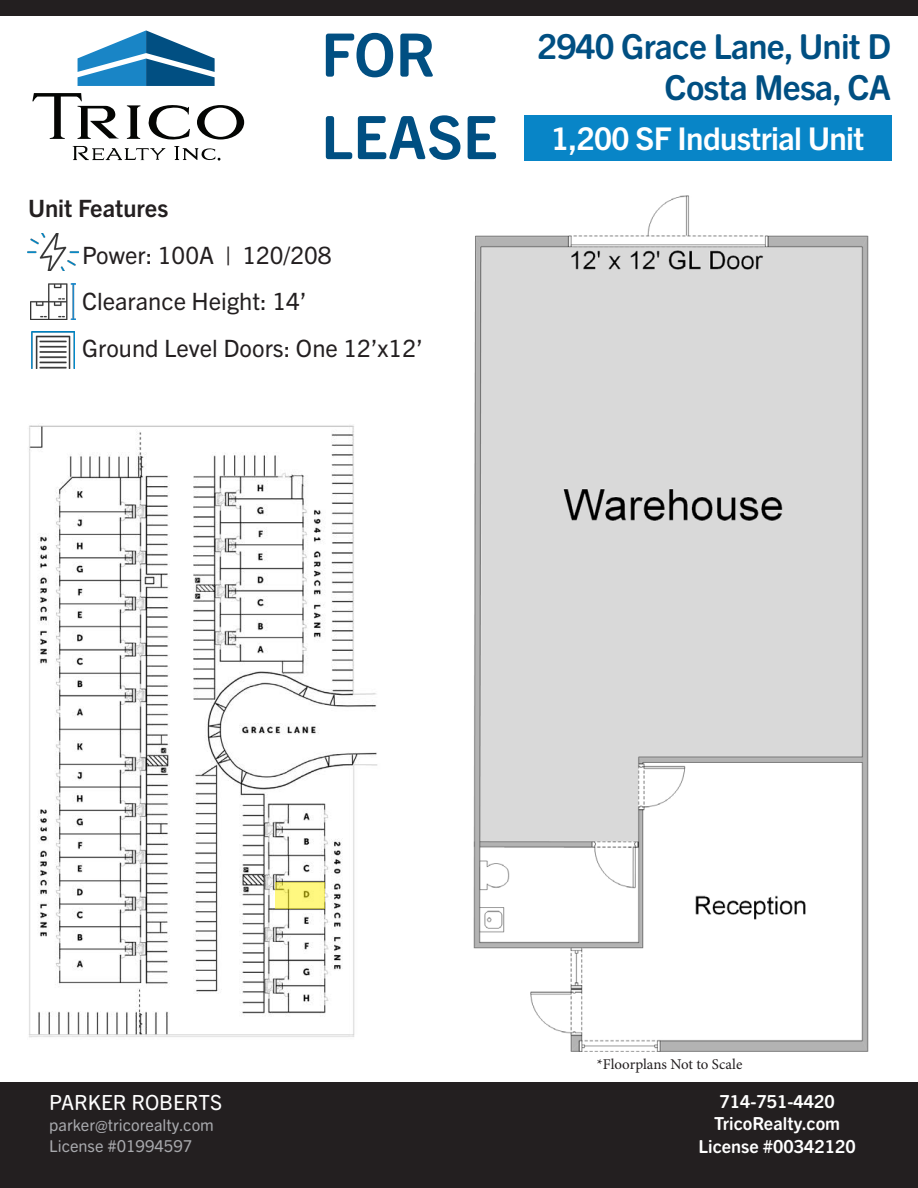
<style>
.page{position:relative;width:918px;height:1188px;background:#fff}
.page>*{position:absolute;margin:0;border:0;box-sizing:border-box;transform-origin:0 0}
.t1{font:700 60px "Trade Gothic Next SR Pro";color:#004f82}
.t2{font:700 60px "Trade Gothic Next SR Pro";color:#014f82}
.t3{font:700 34.5px "Trade Gothic Next SR Pro";letter-spacing:-.02em;color:#004f82}
.t4{font:700 31.35px "Trade Gothic Next LT Pro";letter-spacing:-.02em;color:#fff}
.t5{font:23.85px "Trade Gothic Next LT Pro";color:#231f20}
.t6{font:700 23.85px "Trade Gothic Next LT Pro";color:#231f20}
.t7{font:20.85px "Trade Gothic Next SR Pro";color:#fff}
.t8{font:700 18px "Trade Gothic Next SR Pro";color:#fff}
.t9{font:16.5px "Trade Gothic Next SR Pro";color:#a8a9ad}
.t10{font:15px "Minion Pro";color:#231f20}
</style>
<div class="page">
<img style="left:29px;top:425px;width:349px;height:613px">
<div style="left:0;top:1082px;width:918px;height:106px;background:#231f20"></div>
<div style="left:0;top:0;width:918px;height:15px;background:#231f20"></div>
<img style="left:473px;top:196px;width:396px;height:856px">
<div style="left:524px;top:115px;width:367px;height:45px;background:#0885c7"></div>
<img style="left:27px;top:234px;width:52px;height:36px">
<img style="left:30px;top:283px;width:45px;height:37px">
<img style="left:31px;top:332px;width:44px;height:36px">
<svg style="left:275px;top:882px;width:50px;height:27px"></svg>
<svg style="left:32px;top:93px;width:87px;height:46px"></svg>
<svg style="left:127px;top:105px;width:13px;height:34px"></svg>
<svg style="left:148px;top:105px;width:42px;height:35px"></svg>
<svg style="left:197px;top:105px;width:47px;height:34px"></svg>
<svg style="left:78px;top:30px;width:137px;height:56px"></svg>
<svg style="left:73px;top:146px;width:92px;height:14px"></svg>
<svg style="left:174px;top:146px;width:46px;height:15px"></svg>
<p class="t2" style="left:321px;top:13px;width:116px">FOR</p>
<p class="t1" style="left:321px;top:96px;width:178px">LEASE</p>
<p class="t6" style="left:28px;top:192px;width:142px">Unit Features</p>
<p class="t5" style="left:82px;top:238px;width:251px">Power: 100A | 120/208</p>
<p class="t5" style="left:82px;top:285px;width:226px">Clearance Height: 14’</p>
<p class="t5" style="left:82px;top:331px;width:342px">Ground Level Doors: One 12’x12’</p>
<p class="t3" style="left:538px;top:22px;width:355px">2940 Grace Lane, Unit D</p>
<p class="t3" style="left:665px;top:63px;width:228px">Costa Mesa, CA</p>
<p class="t4" style="left:551px;top:117px;width:315px">1,200 SF Industrial Unit</p>
<p class="t7" style="left:49px;top:1088px;width:174px">PARKER ROBERTS</p>
<p class="t9" style="left:49px;top:1114px;width:166px">parker@tricorealty.com</p>
<p class="t9" style="left:49px;top:1135px;width:144px">License #01994597</p>
<p class="t10" style="left:597px;top:1054px;width:147px">*Floorplans Not to Scale</p>
<p class="t8" style="left:720px;top:1089px;width:117px">714-751-4420</p>
<p class="t8" style="left:714px;top:1111px;width:127px">TricoRealty.com</p>
<p class="t8" style="left:699px;top:1134px;width:159px">License #00342120</p>
</div>
